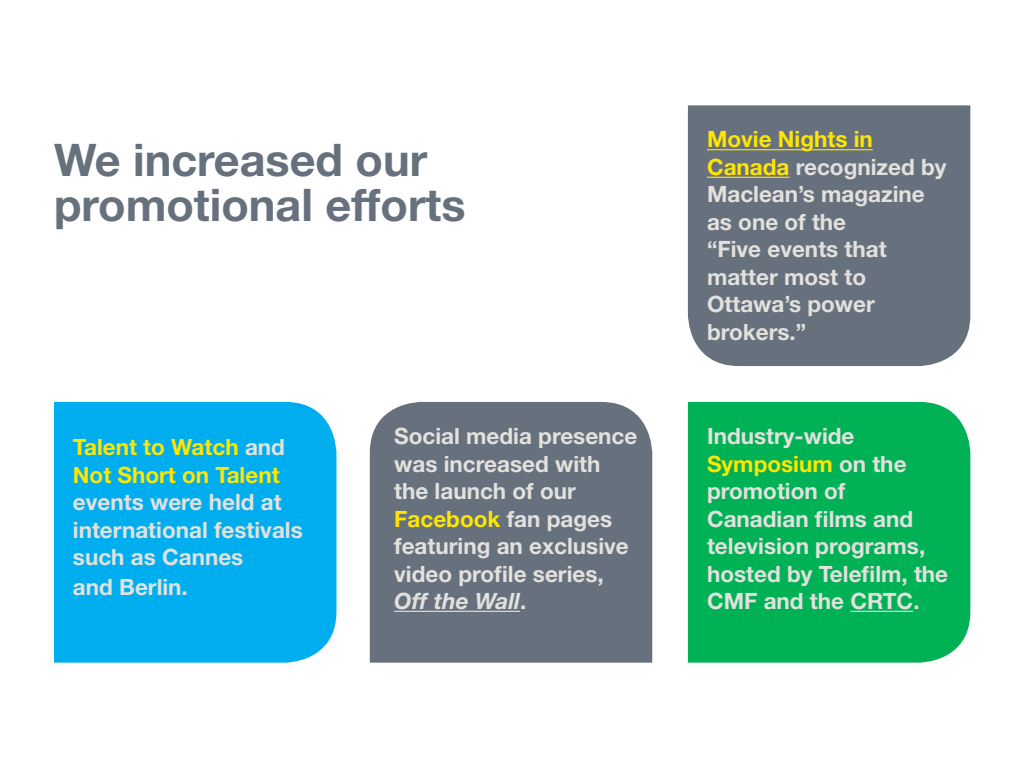
<style>
.page{position:relative;width:1024px;height:768px;background:#fff}
.page>*{position:absolute;margin:0;border:0;box-sizing:border-box;transform-origin:0 0}
.t1{font:700 45px/45px "Helvetica Neue LT Std";color:#67717e}
.t2{font:700 22.5px/27.5px "Helvetica Neue LT Std";color:#e3e1dd}
.t3{font:700 22.5px/27.5px "Helvetica Neue LT Std";color:#ffe600}
.s1{color:#ffe600}
.s2{color:#e3e1dd}
.s3{font-style:italic}
</style>
<div class="page">
<div style="left:370px;top:402px;width:282px;height:261px;background:#67717e"></div>
<div style="left:688px;top:105px;width:282px;height:261px;background:#67717e"></div>
<div style="left:54px;top:402px;width:282px;height:261px;background:#00aeef"></div>
<div style="left:688px;top:402px;width:282px;height:261px;background:#00b156"></div>
<hr style="left:394px;top:611px;width:126px;height:1px;background:#e3e1dd">
<hr style="left:850px;top:611px;width:63px;height:1px;background:#e3e1dd">
<hr style="left:707px;top:149px;width:166px;height:1px;background:#ffe600">
<hr style="left:707px;top:177px;width:83px;height:1px;background:#ffe600">
<h1 class="t1" style="left:54px;top:137px;width:413px">We increased our promotional efforts</h1>
<p class="t2" style="left:707px;top:125px;width:241px"><span class="s1">Movie Nights in<br>Canada</span> recognized by<br>Maclean’s magazine as one of the<br>“Five events that matter most to<br>Ottawa’s power brokers.”</p>
<p class="t3" style="left:73px;top:433px;width:214px">Talent to Watch <span class="s2">and<br></span>Not Short on Talent</p>
<p class="t2" style="left:73px;top:488px;width:231px">events were held at international festivals such as Cannes</p>
<p class="t2" style="left:73px;top:573px;width:116px">and Berlin.</p>
<p class="t2" style="left:394px;top:422px;width:245px">Social media presence was increased with the launch of our<br><span class="s1">Facebook</span> fan pages featuring an exclusive video profile series,<br><span class="s3">Off the Wall</span>.</p>
<p class="t2" style="left:707px;top:422px;width:243px">Industry-wide<br><span class="s1">Symposium</span> on the promotion of<br>Canadian films and television programs, hosted by Telefilm, the<br>CMF and the CRTC.</p>
</div>
